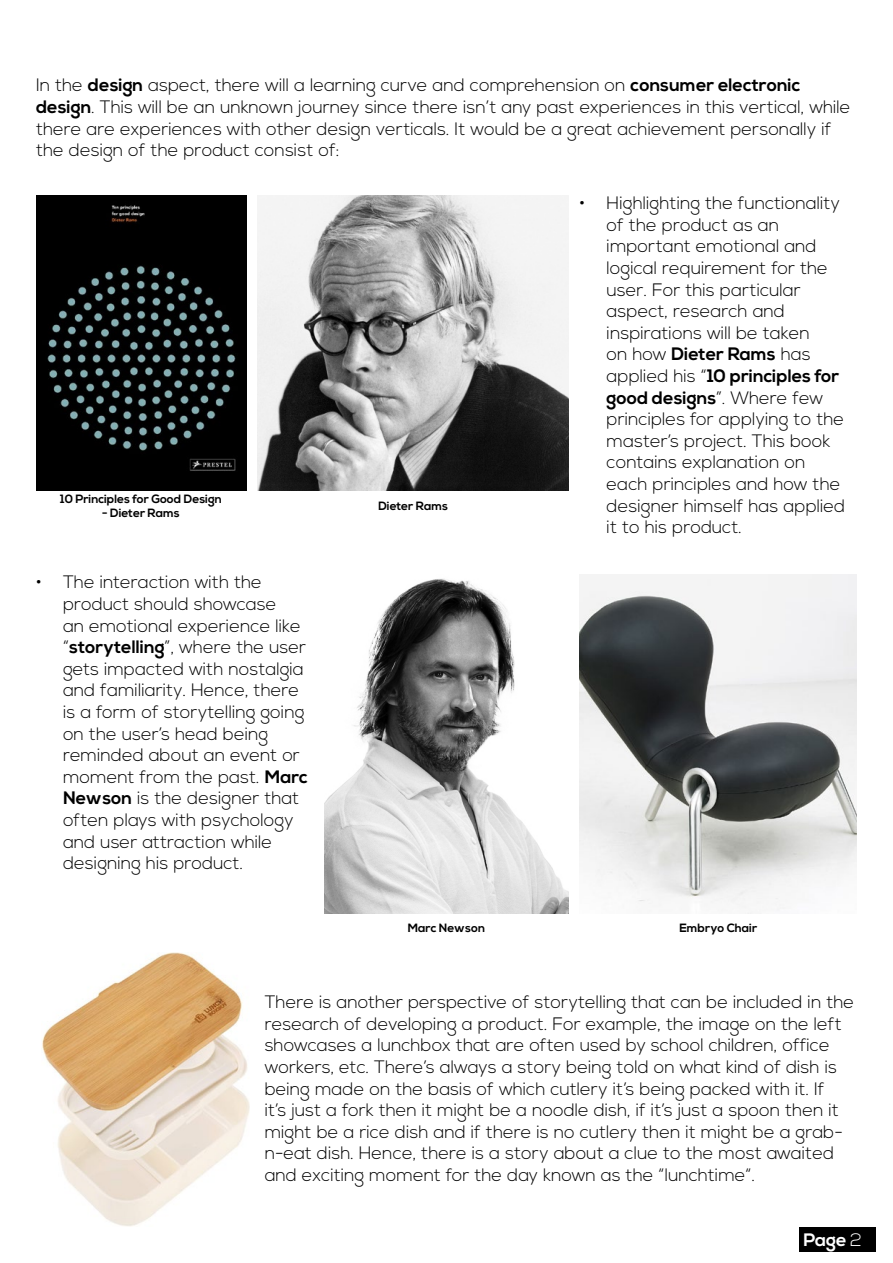
<style>
.page{position:relative;width:893px;height:1263px;background:#fff}
.page>*{position:absolute;margin:0;border:0;box-sizing:border-box;transform-origin:0 0}
.t1{font:300 18px/21.6px "Nexa";color:#000}
.t2{font:700 18px "Nexa";color:#fff}
.t3{font:700 12px "Nexa";color:#000}
.s1{font-weight:700}
.s2{font-weight:300}
</style>
<div class="page">
<img style="left:324px;top:579px;width:245px;height:334px">
<img style="left:580px;top:575px;width:277px;height:338px">
<img style="left:42px;top:952px;width:208px;height:275px">
<img style="left:36px;top:196px;width:210px;height:295px">
<img style="left:258px;top:196px;width:311px;height:295px">
<div style="left:799px;top:1227px;width:77px;height:25px;background:#000"></div>
<p class="t1" style="left:36px;top:75px;width:816px">In the <span class="s1">design</span> aspect, there will a learning curve and comprehension on <span class="s1">consumer electronic design</span>. This will be an unknown journey since there isn’t any past experiences in this vertical, while there are experiences with other design verticals. It would be a great achievement personally if the design of the product consist of:</p>
<p class="t1" style="left:607px;top:193px;width:240px;text-indent:-27px">• Highlighting the functionality of the product as an important emotional and logical requirement for the user. For this particular aspect, research and inspirations will be taken<br>on how <span class="s1">Dieter Rams</span> has applied his “<span class="s1">10 principles for good designs</span>”. Where few principles for applying to the master’s project. This book contains explanation on each principles and how the designer himself has applied it to his product.</p>
<p class="t1" style="left:63px;top:572px;width:246px;text-indent:-27px">• The interaction with the product should showcase<br>an emotional experience like “<span class="s1">storytelling</span>”, where the user gets impacted with nostalgia and familiarity. Hence, there is a form of storytelling going on the user’s head being reminded about an event or moment from the past. <span class="s1">Marc<br>Newson</span> is the designer that often plays with psychology and user attraction while designing his product.</p>
<p class="t3" style="left:60px;top:491px;width:163px">10 Principles for Good Design</p>
<p class="t3" style="left:102px;top:506px;width:79px">- Dieter Rams</p>
<p class="t3" style="left:378px;top:499px;width:71px">Dieter Rams</p>
<p class="t3" style="left:408px;top:921px;width:79px">Marc Newson</p>
<p class="t3" style="left:679px;top:921px;width:79px">Embryo Chair</p>
<p class="t1" style="left:265px;top:992px;width:591px">There is another perspective of storytelling that can be included in the research of developing a product. For example, the image on the left showcases a lunchbox that are often used by school children, office workers, etc. There’s always a story being told on what kind of dish is being made on the basis of which cutlery it’s being packed with it. If<br>it’s just a fork then it might be a noodle dish, if it’s just a spoon then it might be a rice dish and if there is no cutlery then it might be a grab&shy;n-eat dish. Hence, there is a story about a clue to the most awaited and exciting moment for the day known as the “lunchtime“.</p>
<p class="t2" style="left:803px;top:1229px;width:60px">Page <span class="s2">2</span></p>
</div>
